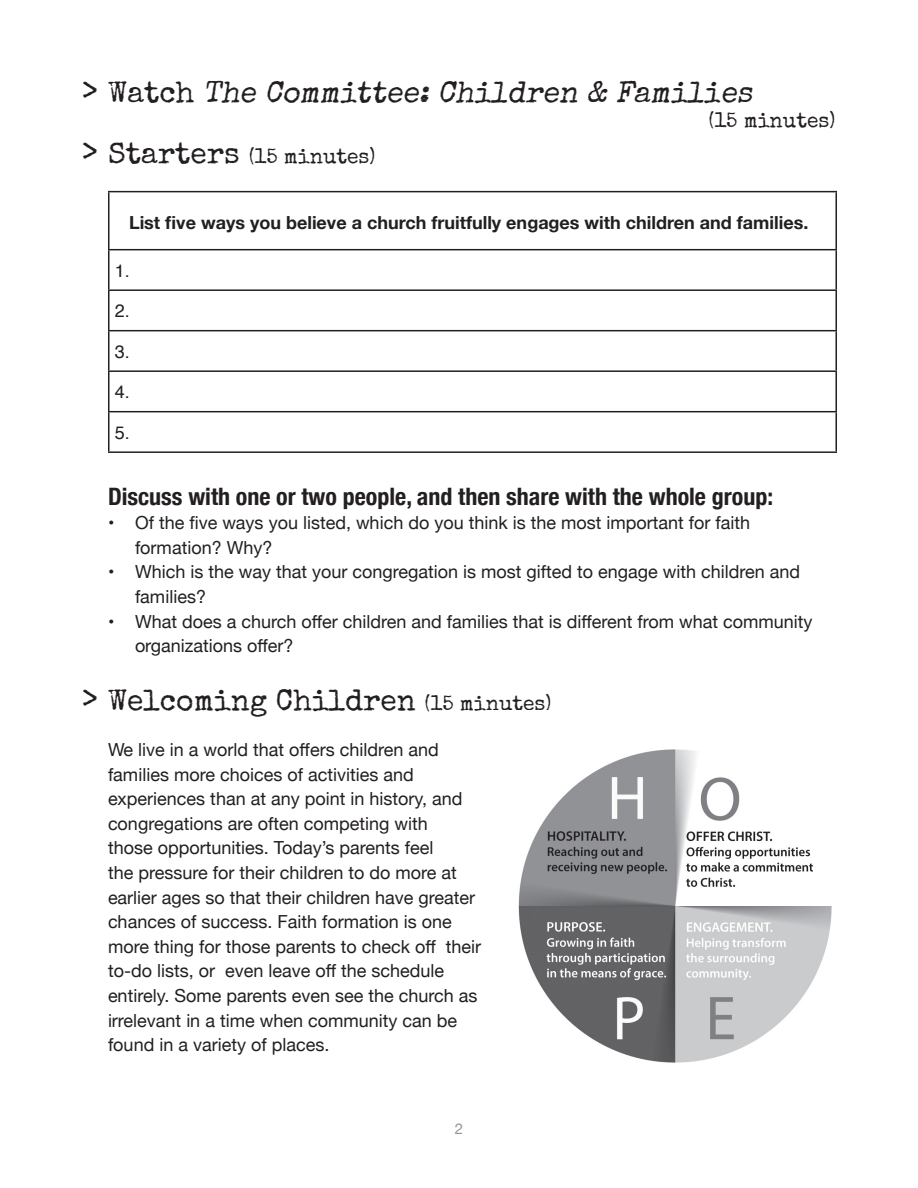
<style>
.page{position:relative;width:918px;height:1188px;background:#fff}
.page>*{position:absolute;margin:0;border:0;box-sizing:border-box;transform-origin:0 0}
.t1{font:italic 30px "Special Elite";color:#231f20}
.t2{font:30px "Special Elite";color:#231f20}
.t3{font:700 condensed 24px "Helvetica Neue";color:#231f20}
.t4{font:21px "Special Elite";color:#231f20}
.t5{font:18px/24.6px "Helvetica Neue";color:#231f20}
.t6{font:700 18px "Helvetica Neue";color:#231f20}
.t7{font:18px "Helvetica";color:#231f20}
.t8{font:15px "Helvetica Neue";color:#939598}
.s1{font-style:normal;font-size:36px}
.s2{font-style:normal}
.s3{font-size:36px}
.s4{font-size:30px}
.s5{font-size:21px}
</style>
<div class="page">
<hr style="left:108px;top:191px;width:729px;height:1px;background:#231f20">
<hr style="left:108px;top:192px;width:2px;height:57px;background:#231f20">
<hr style="left:836px;top:192px;width:1px;height:57px;background:#231f20">
<hr style="left:108px;top:249px;width:729px;height:1px;background:#231f20">
<hr style="left:108px;top:250px;width:2px;height:39px;background:#231f20">
<hr style="left:836px;top:250px;width:1px;height:39px;background:#231f20">
<hr style="left:108px;top:289px;width:729px;height:2px;background:#231f20">
<hr style="left:108px;top:291px;width:2px;height:39px;background:#231f20">
<hr style="left:836px;top:291px;width:1px;height:39px;background:#231f20">
<hr style="left:108px;top:330px;width:729px;height:1px;background:#231f20">
<hr style="left:108px;top:331px;width:2px;height:39px;background:#231f20">
<hr style="left:836px;top:331px;width:1px;height:39px;background:#231f20">
<hr style="left:108px;top:370px;width:729px;height:2px;background:#231f20">
<hr style="left:108px;top:372px;width:2px;height:39px;background:#231f20">
<hr style="left:836px;top:372px;width:1px;height:39px;background:#231f20">
<hr style="left:108px;top:411px;width:729px;height:1px;background:#231f20">
<hr style="left:108px;top:412px;width:2px;height:39px;background:#231f20">
<hr style="left:836px;top:412px;width:1px;height:39px;background:#231f20">
<hr style="left:108px;top:451px;width:729px;height:2px;background:#231f20">
<img style="left:518px;top:749px;width:314px;height:314px">
<h1 class="t1" style="left:81px;top:73px;width:680px"><span class="s1">&gt;</span> <span class="s2">W a t c h</span> The Committee: Children &amp; Families</h1>
<p class="t4" style="left:709px;top:107px;width:128px">(15 minutes)</p>
<p class="t4" style="left:81px;top:143px;width:296px"><span class="s3">&gt;</span> <span class="s4">Starters</span> (15 minutes)</p>
<p class="t6" style="left:129px;top:209px;width:681px">List five ways you believe a church fruitfully engages with children and families.</p>
<p class="t7" style="left:115px;top:256px;width:17px">1.</p>
<p class="t7" style="left:115px;top:297px;width:17px">2.</p>
<p class="t7" style="left:115px;top:337px;width:17px">3.</p>
<p class="t7" style="left:115px;top:378px;width:17px">4.</p>
<p class="t7" style="left:115px;top:418px;width:17px">5.</p>
<h2 class="t3" style="left:108px;top:476px;width:667px">Discuss with one or two people, and then share with the whole group:</h2>
<p class="t5" style="left:135px;top:511px;width:617px;text-indent:-27px">• Of the five ways you listed, which do you think is the most important for faith formation? Why?</p>
<p class="t5" style="left:135px;top:561px;width:667px;text-indent:-27px">• Which is the way that your congregation is most gifted to engage with children and families?</p>
<p class="t5" style="left:135px;top:610px;width:679px;text-indent:-27px">• What does a church offer children and families that is different from what community organizations offer?</p>
<h1 class="t2" style="left:81px;top:681px;width:472px"><span class="s3">&gt;</span> Welcoming Children <span class="s5">(15 minutes)</span></h1>
<p class="t5" style="left:108px;top:738px;width:375px">We live in a world that offers children and families more choices of activities and experiences than at any point in history, and congregations are often competing with<br>those opportunities. Today’s parents feel<br>the pressure for their children to do more at earlier ages so that their children have greater chances of success. Faith formation is one more thing for those parents to check off their to-do lists, or even leave off the schedule entirely. Some parents even see the church as irrelevant in a time when community can be found in a variety of places.</p>
<p class="t8" style="left:455px;top:1118px;width:10px">2</p>
</div>
